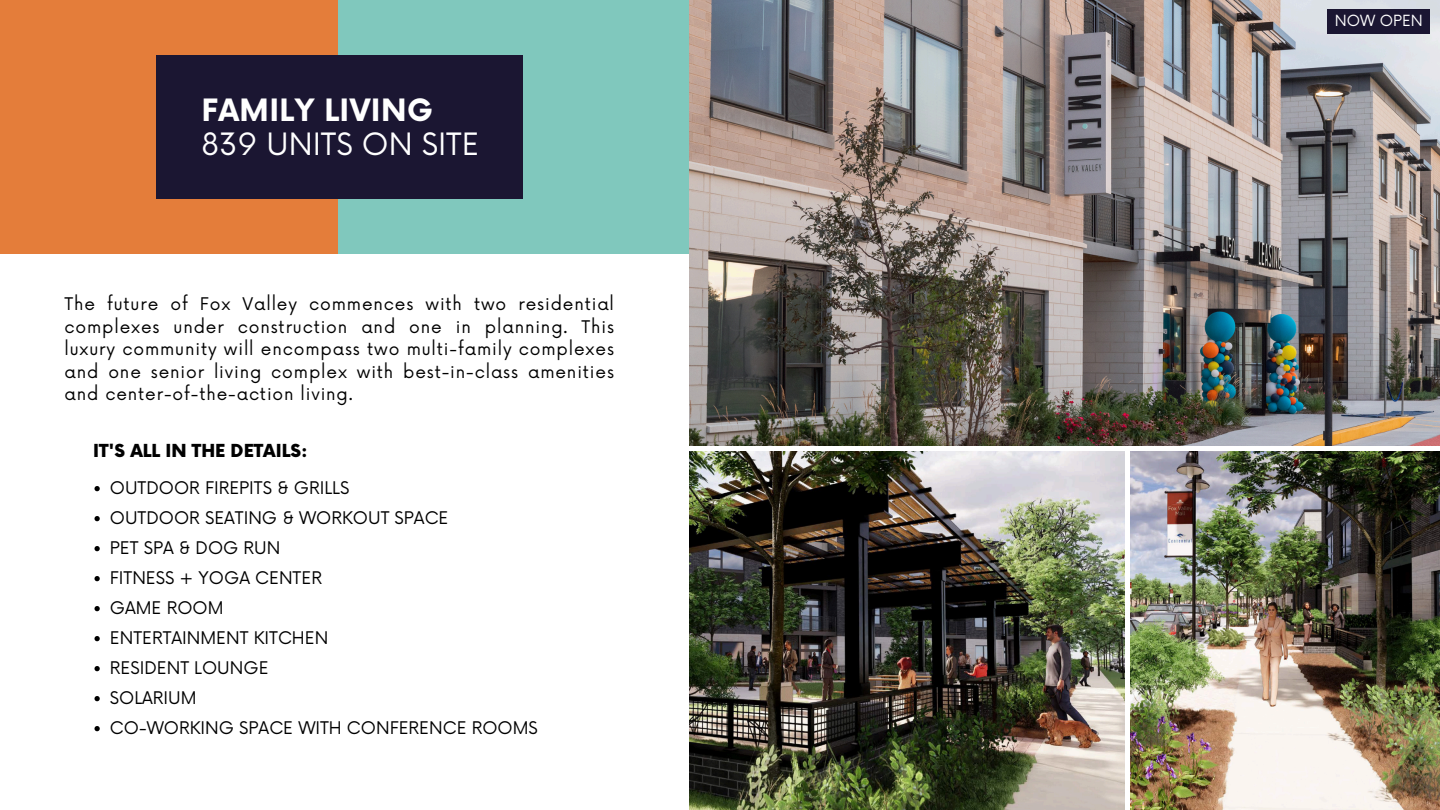
<style>
.page{position:relative;width:1440px;height:810px;background:#fff}
.page>*{position:absolute;margin:0;border:0;box-sizing:border-box;transform-origin:0 0}
.t1{font:30px "Now";color:#fff}
.t2{font:700 30px "Now";letter-spacing:.015em;color:#fff}
.t3{font:900 17.5px "Now";color:#000}
.t4{font:17px/22.5px "Now";color:#000;text-align:justify}
.t5{font:15px "Now";color:#fff}
</style>
<div class="page">
<div style="left:232px;top:0;width:458px;height:254px;background:#80c8bd"></div>
<div style="left:0;top:0;width:337px;height:254px;background:#e47d3a"></div>
<div style="left:156px;top:55px;width:367px;height:144px;background:#1b1632"></div>
<img style="left:689px;top:0;width:751px;height:445px">
<img style="left:689px;top:452px;width:435px;height:358px">
<img style="left:1130px;top:452px;width:310px;height:358px">
<svg style="left:94px;top:486px;width:6px;height:5px"></svg>
<svg style="left:94px;top:516px;width:6px;height:5px"></svg>
<svg style="left:94px;top:546px;width:6px;height:5px"></svg>
<svg style="left:94px;top:576px;width:6px;height:5px"></svg>
<svg style="left:94px;top:606px;width:6px;height:5px"></svg>
<svg style="left:94px;top:636px;width:6px;height:5px"></svg>
<svg style="left:94px;top:666px;width:6px;height:5px"></svg>
<svg style="left:94px;top:696px;width:6px;height:5px"></svg>
<svg style="left:94px;top:726px;width:6px;height:5px"></svg>
<div style="left:1327px;top:9px;width:103px;height:25px;background:#1b1632"></div>
<h1 class="t2" style="left:202px;top:94px;width:233px">FAMILY LIVING</h1>
<h2 class="t1" style="left:202px;top:127px;width:279px">839 UNITS ON SITE</h2>
<p class="t4" style="left:65px;top:294px;width:551px">The future of Fox Valley commences with two residential complexes under construction and one in planning. This luxury community will encompass two multi-family complexes and one senior living complex with best-in-class amenities and center-of-the-action living.</p>
<p class="t3" style="left:93px;top:441px;width:216px">IT'S ALL IN THE DETAILS:</p>
<h4 class="t4" style="left:110px;top:478px;width:241px">OUTDOOR FIREPITS &amp; GRILLS</h4>
<h3 class="t4" style="left:110px;top:508px;width:340px">OUTDOOR SEATING &amp; WORKOUT SPACE</h3>
<p class="t4" style="left:110px;top:538px;width:172px">PET SPA &amp; DOG RUN</p>
<p class="t4" style="left:110px;top:568px;width:214px">FITNESS + YOGA CENTER</p>
<p class="t4" style="left:110px;top:598px;width:115px">GAME ROOM</p>
<p class="t4" style="left:110px;top:628px;width:220px">ENTERTAINMENT KITCHEN</p>
<p class="t4" style="left:110px;top:658px;width:160px">RESIDENT LOUNGE</p>
<p class="t4" style="left:110px;top:688px;width:88px">SOLARIUM</p>
<p class="t4" style="left:110px;top:718px;width:429px">CO-WORKING SPACE WITH CONFERENCE ROOMS</p>
<p class="t5" style="left:1335px;top:13px;width:90px">NOW OPEN</p>
</div>
